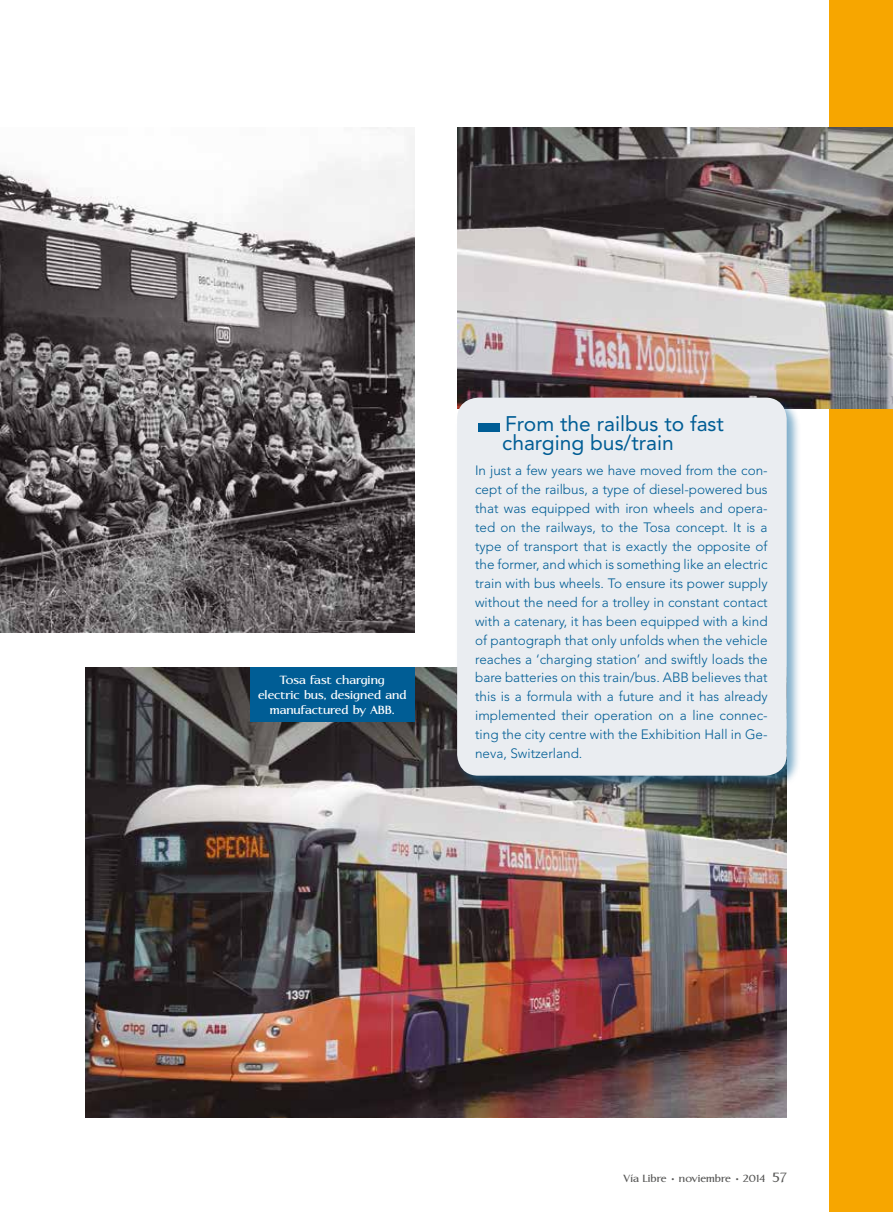
<style>
.page{position:relative;width:893px;height:1212px;background:#fff}
.page>*{position:absolute;margin:0;border:0;box-sizing:border-box;transform-origin:0 0}
.t1{font:21px/18.9px "Avenir LT";color:#005d95}
.t2{font:300 13.5px/18.9px "Avenir LT";color:#005d95;text-align:justify}
.t3{font:700 12px/15px "Linotype Aperto";color:#fff;text-align:center}
.t4{font:700 10.5px "Linotype Aperto";color:#575756}
.s1{font-size:13.5px}
</style>
<div class="page">
<img style="left:85px;top:668px;width:702px;height:450px">
<div style="left:829px;top:0;width:64px;height:1212px;background:#f7a600"></div>
<img style="left:457px;top:128px;width:436px;height:280px">
<img style="left:0;top:128px;width:415px;height:505px">
<div style="left:455px;top:396px;width:346px;height:394px;background:#005d95;opacity:.5"></div>
<div style="left:457px;top:398px;width:330px;height:378px;background:#eaedf1;border-radius:21px"></div>
<div style="left:478px;top:423px;width:21px;height:8px;background:#005d95"></div>
<div style="left:250px;top:668px;width:165px;height:54px;background:#005d95"></div>
<p class="t3" style="left:258px;top:673px;width:150px">Tosa fast charging electric bus, designed and manufactured by ABB.</p>
<h1 class="t1" style="left:502px;top:415px;width:223px">From the railbus to fast charging bus/train</h1>
<p class="t2" style="left:475px;top:461px;width:294px">In just a few years we have moved from the con&shy;cept of the railbus, a type of diesel-powered bus that was equipped with iron wheels and opera&shy;ted on the railways, to the Tosa concept. It is a type of transport that is exactly the opposite of the former, and which is something like an electric train with bus wheels. To ensure its power supply without the need for a trolley in constant contact with a catenary, it has been equipped with a kind of pantograph that only unfolds when the vehicle reaches a ‘charging station’ and swiftly loads the bare batteries on this train/bus. ABB believes that this is a formula with a future and it has already implemented their operation on a line connec&shy;ting the city centre with the Exhibition Hall in Ge&shy;neva, Switzerland.</p>
<p class="t4" style="left:624px;top:1172px;width:164px">Vía Libre • noviembre • 2014 <span class="s1">57</span></p>
</div>
